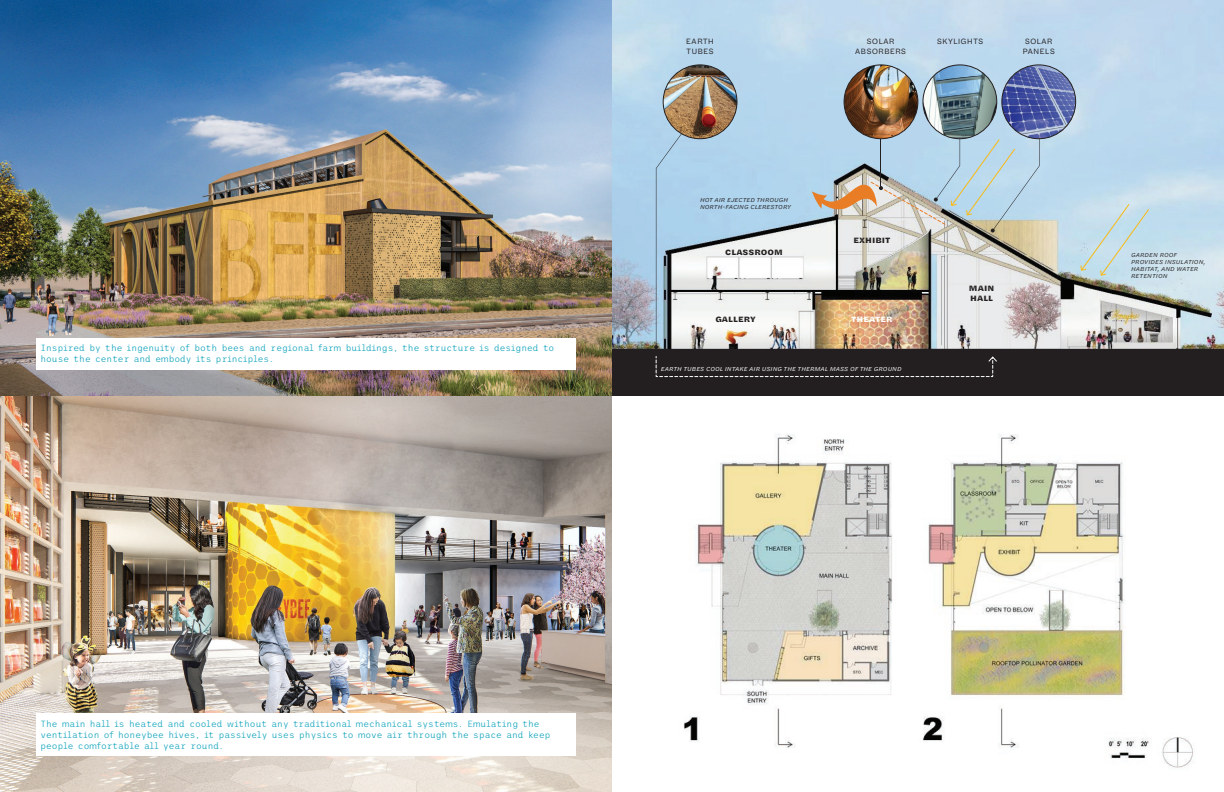
<style>
.page{position:relative;width:1224px;height:792px;background:#fff}
.page>*{position:absolute;margin:0;border:0;box-sizing:border-box;transform-origin:0 0}
.t1{font:100 9px/11px "Trispace";color:#25abc2}
.t2{font:8px/10px "Halyard Micro";color:#231f20}
.t3{font:700 8px/10px "Halyard Micro";color:#231f20}
.t4{font:700 8px "Halyard Micro";color:#fff}
.t5{font:italic 6px/7px "Halyard Micro";color:#231f20}
.t6{font:italic 6px "Halyard Micro";color:#fff}
</style>
<div class="page">
<img style="left:0;top:0;width:612px;height:792px">
<img style="left:684px;top:434px;width:510px;height:334px">
<img style="left:612px;top:0;width:612px;height:349px">
<div style="left:612px;top:349px;width:612px;height:47px;background:#231f20"></div>
<svg style="left:1080px;top:204px;width:70px;height:72px;background:#c6dde5"></svg>
<svg style="left:654px;top:109px;width:46px;height:240px"></svg>
<img style="left:663px;top:65px;width:74px;height:74px;border-radius:37px">
<div style="left:663px;top:64px;width:74px;height:75px;border:1px solid #231f20;border-radius:50%"></div>
<img style="left:1002px;top:65px;width:74px;height:74px;border-radius:37px">
<img style="left:923px;top:65px;width:74px;height:74px;border-radius:37px">
<img style="left:844px;top:65px;width:74px;height:74px;border-radius:37px">
<svg style="left:655px;top:356px;width:342px;height:22px"></svg>
<img style="left:812px;top:96px;width:228px;height:137px">
<div style="left:36px;top:338px;width:540px;height:31px;background:#fff"></div>
<div style="left:36px;top:714px;width:540px;height:42px;background:#fff"></div>
<p class="t1" style="left:40px;top:342px;width:515px">Inspired by the ingenuity of both bees and regional farm buildings, the structure is designed to house the center and embody its principles.</p>
<p class="t2" style="left:686px;top:36px;width:30px">EARTH<br>TUBES</p>
<p class="t2" style="left:867px;top:36px;width:30px">SOLAR</p>
<p class="t2" style="left:937px;top:36px;width:48px">SKYLIGHTS</p>
<p class="t2" style="left:855px;top:46px;width:53px">ABSORBERS</p>
<p class="t2" style="left:1022px;top:36px;width:34px">SOLAR<br>PANELS</p>
<p class="t5" style="left:700px;top:196px;width:93px">HOT AIR EJECTED THROUGH<br>NORTH-FACING CLERESTORY</p>
<p class="t3" style="left:725px;top:247px;width:59px">CLASSROOM</p>
<p class="t3" style="left:854px;top:234px;width:38px">EXHIBIT</p>
<p class="t3" style="left:715px;top:313px;width:42px">GALLERY</p>
<p class="t4" style="left:851px;top:312px;width:43px">THEATER</p>
<p class="t6" style="left:661px;top:365px;width:242px">EARTH TUBES COOL INTAKE AIR USING THE THERMAL MASS OF THE GROUND</p>
<p class="t3" style="left:969px;top:283px;width:27px">MAIN<br>HALL</p>
<p class="t5" style="left:1131px;top:251px;width:76px">GARDEN ROOF<br>PROVIDES INSULATION,<br>HABITAT, AND WATER<br>RETENTION</p>
<p class="t1" style="left:40px;top:718px;width:511px">The main hall is heated and cooled without any traditional mechanical systems. Emulating the ventilation of honeybee hives, it passively uses physics to move air through the space and keep people comfortable all year round.</p>
</div>
